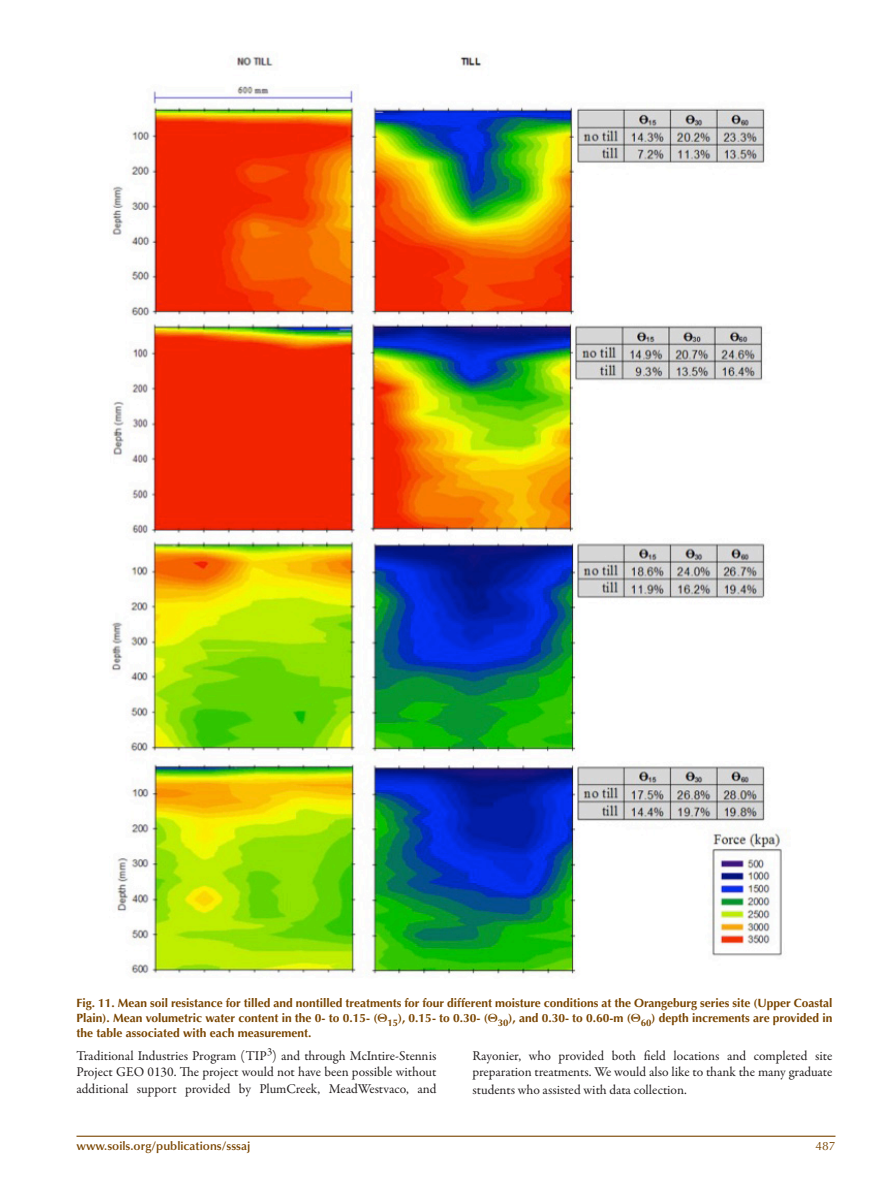
<style>
.page{position:relative;width:891px;height:1188px;background:#fff}
.page>*{position:absolute;margin:0;border:0;box-sizing:border-box;transform-origin:0 0}
.t1{font:13.5px/16.5px "Garamond Premr Pro";letter-spacing:-.005em;color:#231f20;text-align:justify}
.t2{font:700 12px/15px "Optima LT Std";color:#794500;text-align:justify}
.t3{font:600 12px "Optima LT Std";color:#794500}
.t4{font:12px "Optima LT Std";color:#794500}
</style>
<div class="page">
<hr style="left:76px;top:1136px;width:760px;height:1px;background:#794500">
<img style="left:111px;top:53px;width:676px;height:924px">
<p class="t2" style="left:76px;top:995px;width:757px">Fig. 11. Mean soil resistance for tilled and nontilled treatments for four different moisture conditions at the Orangeburg series site (Upper Coastal Plain). Mean volumetric water content in the 0- to 0.15- ( <sub>15</sub>), 0.15- to 0.30- ( <sub>30</sub>), and 0.30- to 0.60-m ( <sub>60</sub>) depth increments are provided in the table associated with each measurement.</p>
<p class="t1" style="left:76px;top:1048px;width:362px">Traditional Industries Program (TIP<sup>3</sup>) and through McIntire-Stennis Project GEO 0130. The project would not have been possible without additional support provided by PlumCreek, MeadWestvaco, and</p>
<p class="t1" style="left:472px;top:1048px;width:361px">Rayonier, who provided both field locations and completed site preparation treatments. We would also like to thank the many graduate</p>
<p class="t1" style="left:472px;top:1082px;width:216px">students who assisted with data collection.</p>
<p class="t3" style="left:76px;top:1139px;width:175px">www.soils.org/publications/sssaj</p>
<p class="t4" style="left:815px;top:1139px;width:22px">487</p>
</div>
